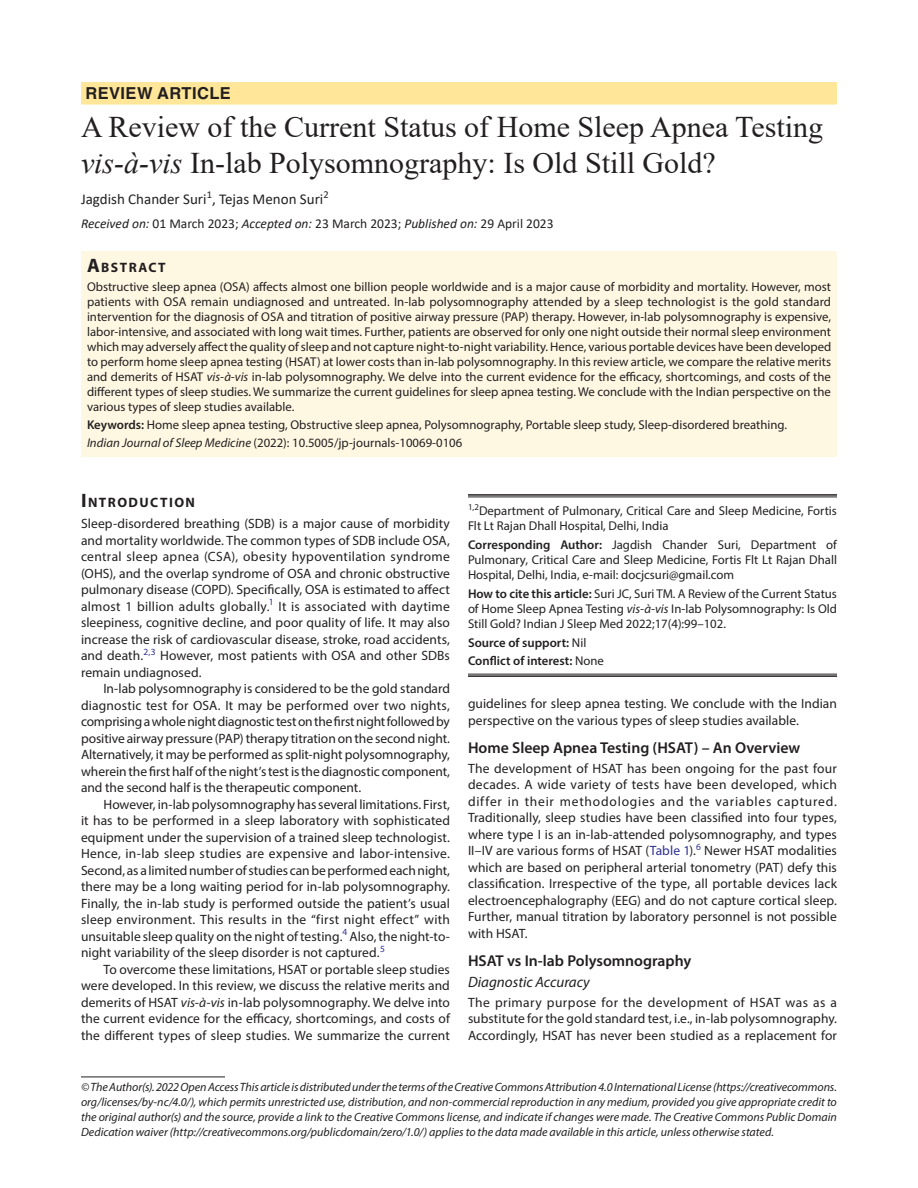
<style>
.page{position:relative;width:918px;height:1188px;background:#fff}
.page>*{position:absolute;margin:0;border:0;box-sizing:border-box;transform-origin:0 0}
.t1{font:30px/36px "Times New Roman";color:#231f20}
.ArticleType{font:700 16.5px "Helvetica LT Std";letter-spacing:.025em;color:#231f20}
.Head-2{font:600 15.75px "Myriad Pro";color:#231f20}
.AuthorName{font:15px "Calibri";color:#231f20}
.Head-3-stk{font:italic 15px "Myriad Pro";color:#231f20}
.Head-1-first{font:700 13.65px "Myriad Pro";letter-spacing:.105em;color:#231f20}
.AbstractTitle{font:700 13.65px "Myriad Pro";letter-spacing:.105em;color:#231f20}
.Para-Indent{font:13.5px/16.5px "Myriad Pro";letter-spacing:.005em;color:#231f20;text-align:justify}
.Para-NoIndent{font:13.5px/16.5px "Myriad Pro";letter-spacing:.005em;color:#231f20;text-align:justify}
.PAS_History{font:13.5px "Calibri";color:#231f20}
.Abstract-Para-normal{font:12.75px/15px "Myriad Pro";color:#231f20;text-align:justify}
.How_to_Cite{font:12.75px/15.3px "Myriad Pro";color:#231f20;text-align:justify}
.Corresponding_Author{font:12.75px/15.3px "Myriad Pro";color:#231f20;text-align:justify}
.Keywords{font:12.75px "Myriad Pro";color:#231f20}
.Affiliation-first{font:12.75px/15.3px "Myriad Pro";color:#231f20}
.JT_DOI{font:12.75px "Myriad Pro";color:#231f20}
.COI{font:600 12.75px "Myriad Pro";color:#231f20}
.Source{font:600 12.75px "Myriad Pro";color:#231f20}
.FootNote{font:italic 12px/15px "Myriad Pro";color:#231f20;text-align:justify}
.s1{font-style:italic}
.s2{font-size:19.5px}
.s3{font-weight:600}
.s4{font-weight:400}
.s5{color:#2e3092}
</style>
<div class="page">
<div style="left:81px;top:82px;width:756px;height:23px;background:#ffe698"></div>
<div style="left:81px;top:251px;width:756px;height:26px;background:#fef8e3"></div>
<div style="left:81px;top:276px;width:756px;height:144px;background:#fef8e3"></div>
<div style="left:81px;top:414px;width:756px;height:24px;background:#fef8e3"></div>
<div style="left:81px;top:432px;width:756px;height:24px;background:#fef8e3"></div>
<hr style="left:81px;top:1077px;width:144px;height:1px;background:#231f20">
<hr style="left:468px;top:494px;width:369px;height:2px;background:#231f20">
<hr style="left:468px;top:497px;width:369px;height:1px;background:#231f20">
<hr style="left:468px;top:674px;width:369px;height:1px;background:#231f20">
<hr style="left:468px;top:675px;width:369px;height:2px;background:#231f20">
<p class="ArticleType" style="left:86px;top:83px;width:147px">REVIEW ARTICLE</p>
<p class="t1" style="left:81px;top:108px;width:744px">A Review of the Current Status of Home Sleep Apnea Testing <span class="s1">vis-à-vis</span> In-lab Polysomnography: Is Old Still Gold?</p>
<p class="AuthorName" style="left:81px;top:189px;width:249px">Jagdish Chander Suri<sup>1</sup>, Tejas Menon Suri<sup>2</sup></p>
<p class="PAS_History" style="left:81px;top:214px;width:474px"><span class="s1">Received on:</span> 01 March 2023; <span class="s1">Accepted on:</span> 23 March 2023; <span class="s1">Published on:</span> 29 April 2023</p>
<p class="AbstractTitle" style="left:87px;top:258px;width:80px"><span class="s2">A</span>BSTRACT</p>
<p class="Abstract-Para-normal" style="left:87px;top:279px;width:746px">Obstructive sleep apnea (OSA) affects almost one billion people worldwide and is a major cause of morbidity and mortality. However, most patients with OSA remain undiagnosed and untreated. In-lab polysomnography attended by a sleep technologist is the gold standard intervention for the diagnosis of OSA and titration of positive airway pressure (PAP) therapy. However, in-lab polysomnography is expensive, labor-intensive, and associated with long wait times. Further, patients are observed for only one night outside their normal sleep environment which may adversely affect the quality of sleep and not capture night-to-night variability. Hence, various portable devices have been developed to perform home sleep apnea testing (HSAT) at lower costs than in-lab polysomnography. In this review article, we compare the relative merits and demerits of HSAT <span class="s1">vis-à-vis</span> in-lab polysomnography. We delve into the current evidence for the efficacy, shortcomings, and costs of the different types of sleep studies. We summarize the current guidelines for sleep apnea testing. We conclude with the Indian perspective on the various types of sleep studies available.</p>
<p class="Keywords" style="left:87px;top:417px;width:702px"><span class="s3">Keywords:</span> Home sleep apnea testing, Obstructive sleep apnea, Polysomnography, Portable sleep study, Sleep-disordered breathing.</p>
<p class="JT_DOI" style="left:87px;top:435px;width:377px"><span class="s1">Indian Journal of Sleep Medicine</span> (2022): 10.5005/jp-journals-10069-0106</p>
<p class="Head-1-first" style="left:81px;top:494px;width:116px"><span class="s2">I</span>NTRODUCTION</p>
<p class="Para-NoIndent" style="left:81px;top:515px;width:371px">Sleep-disordered breathing (SDB) is a major cause of morbidity and mortality worldwide. The common types of SDB include OSA, central sleep apnea (CSA), obesity hypoventilation syndrome (OHS), and the overlap syndrome of OSA and chronic obstructive pulmonary disease (COPD). Specifically, OSA is estimated to affect almost 1 billion adults globally.<sup>1</sup> It is associated with daytime sleepiness, cognitive decline, and poor quality of life. It may also increase the risk of cardiovascular disease, stroke, road accidents, and death.<sup>2,3</sup> However, most patients with OSA and other SDBs remain undiagnosed.</p>
<p class="Para-Indent" style="left:81px;top:680px;width:371px;text-indent:22px">In-lab polysomnography is considered to be the gold standard diagnostic test for OSA. It may be performed over two nights, comprising a whole night diagnostic test on the first night followed by positive airway pressure (PAP) therapy titration on the second night.<br>Alternatively, it may be performed as split-night polysomnography, wherein the first half of the night’s test is the diagnostic component, and the second half is the therapeutic component.</p>
<p class="Para-Indent" style="left:81px;top:796px;width:371px;text-indent:22px">However, in-lab polysomnography has several limitations. First, it has to be performed in a sleep laboratory with sophisticated equipment under the supervision of a trained sleep technologist.<br>Hence, in-lab sleep studies are expensive and labor-intensive.<br>Second, as a limited number of studies can be performed each night, there may be a long waiting period for in-lab polysomnography.<br>Finally, the in-lab study is performed outside the patient’s usual sleep environment. This results in the “first night effect” with unsuitable sleep quality on the night of testing.<sup>4</sup> Also, the night-to&shy;night variability of the sleep disorder is not captured.<sup>5</sup></p>
<p class="Para-Indent" style="left:81px;top:961px;width:370px;text-indent:22px">To overcome these limitations, HSAT or portable sleep studies were developed. In this review, we discuss the relative merits and demerits of HSAT <span class="s1">vis-à-vis</span> in-lab polysomnography. We delve into the current evidence for the efficacy, shortcomings, and costs of the different types of sleep studies. We summarize the current</p>
<p class="Affiliation-first" style="left:468px;top:503px;width:371px"><sup>1,2</sup>Department of Pulmonary, Critical Care and Sleep Medicine, Fortis<br>Flt Lt Rajan Dhall Hospital, Delhi, India</p>
<p class="Corresponding_Author" style="left:468px;top:537px;width:371px"><span class="s3">Corresponding Author:</span> Jagdish Chander Suri, Department of Pulmonary, Critical Care and Sleep Medicine, Fortis Flt Lt Rajan Dhall Hospital, Delhi, India, e-mail: docjcsuri@gmail.com</p>
<p class="How_to_Cite" style="left:468px;top:586px;width:371px"><span class="s3">How to cite this article:</span> Suri JC, Suri TM. A Review of the Current Status of Home Sleep Apnea Testing <span class="s1">vis-à-vis</span> In-lab Polysomnography: Is Old Still Gold? Indian J Sleep Med 2022;17(4):99–102.</p>
<p class="Source" style="left:468px;top:634px;width:120px">Source of support: <span class="s4">Nil</span></p>
<p class="COI" style="left:468px;top:652px;width:137px">Conflict of interest: <span class="s4">None</span></p>
<p class="Para-Indent" style="left:468px;top:695px;width:370px">guidelines for sleep apnea testing. We conclude with the Indian perspective on the various types of sleep studies available.</p>
<p class="Head-2" style="left:468px;top:738px;width:334px">Home Sleep Apnea Testing (HSAT) – An Overview</p>
<p class="Para-NoIndent" style="left:468px;top:760px;width:371px">The development of HSAT has been ongoing for the past four decades. A wide variety of tests have been developed, which differ in their methodologies and the variables captured.<br>Traditionally, sleep studies have been classified into four types, where type I is an in-lab-attended polysomnography, and types II–IV are various forms of HSAT (<span class="s5">Table 1</span>).<sup>6</sup> Newer HSAT modalities which are based on peripheral arterial tonometry (PAT) defy this classification. Irrespective of the type, all portable devices lack electroencephalography (EEG) and do not capture cortical sleep.<br>Further, manual titration by laboratory personnel is not possible with HSAT.</p>
<p class="Head-2" style="left:468px;top:951px;width:225px">HSAT vs In-lab Polysomnography</p>
<p class="Head-3-stk" style="left:468px;top:973px;width:123px">Diagnostic Accuracy</p>
<p class="Para-NoIndent" style="left:468px;top:994px;width:371px">The primary purpose for the development of HSAT was as a substitute for the gold standard test, i.e., in-lab polysomnography.<br>Accordingly, HSAT has never been studied as a replacement for</p>
<p class="FootNote" style="left:81px;top:1079px;width:758px">© The Author(s). 2022 Open Access This article is distributed under the terms of the Creative Commons Attribution 4.0 International License (https://creativecommons. org/licenses/by-nc/4.0/), which permits unrestricted use, distribution, and non-commercial reproduction in any medium, provided you give appropriate credit to the original author(s) and the source, provide a link to the Creative Commons license, and indicate if changes were made. The Creative Commons Public Domain Dedication waiver (http://creativecommons.org/publicdomain/zero/1.0/) applies to the data made available in this article, unless otherwise stated.</p>
</div>
